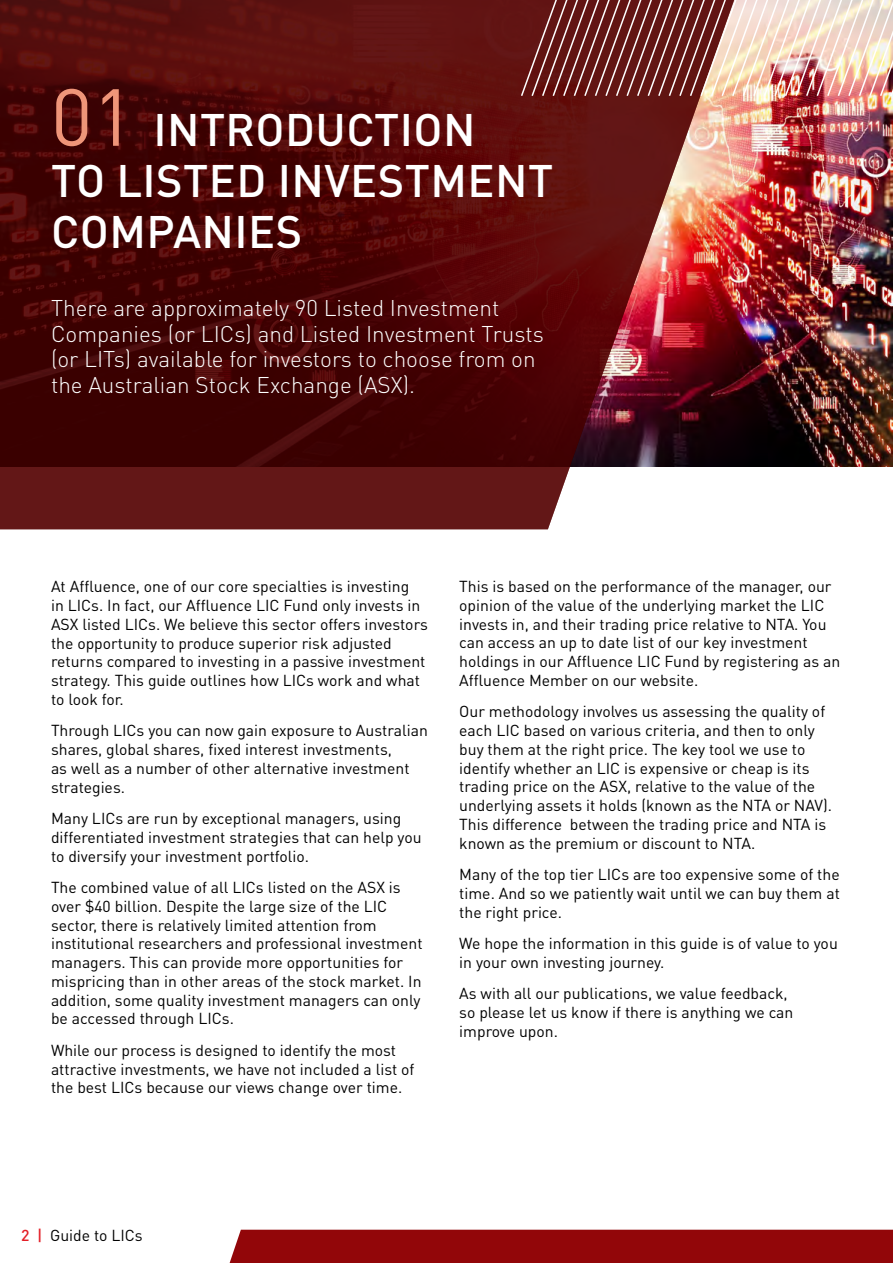
<style>
.page{position:relative;width:893px;height:1263px;background:#fff}
.page>*{position:absolute;margin:0;border:0;box-sizing:border-box;transform-origin:0 0}
.t1{font:500 45px/51px "DIN Pro";letter-spacing:.01em;color:#fff}
.t2{font:300 22.5px/25.5px "DIN Pro";color:#fff}
.t3{font:15.75px/18.8px "DIN Pro";color:#000}
.s1{font-weight:400;font-size:79.5px;color:#ef9579}
.s2{font-weight:500;color:#e31f27}
</style>
<div class="page">
<div style="left:230px;top:1230px;width:663px;height:33px;background:#920609"></div>
<img style="left:739px;top:98px;width:154px;height:369px">
<svg style="left:0;top:0;width:739px;height:529px;background:#5c1616"></svg>
<svg style="left:520px;top:0;width:373px;height:98px;background:#ae7c74"></svg>
<h1 class="t1" style="left:51px;top:102px;width:504px"><span class="s1">01</span> INTRODUCTION<br>TO LISTED INVESTMENT<br>COMPANIES</h1>
<h2 class="t2" style="left:51px;top:294px;width:494px">There are approximately 90 Listed Investment Companies (or LICs) and Listed Investment Trusts (or LITs) available for investors to choose from on the Australian Stock Exchange (ASX).</h2>
<p class="t3" style="left:51px;top:577px;width:378px">At Affluence, one of our core specialties is investing<br>in LICs. In fact, our Affluence LIC Fund only invests in ASX listed LICs. We believe this sector offers investors the opportunity to produce superior risk adjusted returns compared to investing in a passive investment strategy. This guide outlines how LICs work and what to look for.</p>
<p class="t3" style="left:51px;top:721px;width:378px">Through LICs you can now gain exposure to Australian shares, global shares, fixed interest investments,<br>as well as a number of other alternative investment strategies.</p>
<p class="t3" style="left:51px;top:808px;width:372px">Many LICs are run by exceptional managers, using differentiated investment strategies that can help you to diversify your investment portfolio.</p>
<p class="t3" style="left:51px;top:877px;width:373px">The combined value of all LICs listed on the ASX is over $40 billion. Despite the large size of the LIC sector, there is relatively limited attention from institutional researchers and professional investment managers. This can provide more opportunities for mispricing than in other areas of the stock market. In addition, some quality investment managers can only be accessed through LICs.</p>
<p class="t3" style="left:51px;top:1040px;width:365px">While our process is designed to identify the most attractive investments, we have not included a list of the best LICs because our views change over time.</p>
<p class="t3" style="left:459px;top:576px;width:382px">This is based on the performance of the manager, our opinion of the value of the underlying market the LIC invests in, and their trading price relative to NTA. You can access an up to date list of our key investment holdings in our Affluence LIC Fund by registering as an Affluence Member on our website.</p>
<p class="t3" style="left:459px;top:702px;width:374px">Our methodology involves us assessing the quality of each LIC based on various criteria, and then to only buy them at the right price. The key tool we use to identify whether an LIC is expensive or cheap is its trading price on the ASX, relative to the value of the underlying assets it holds (known as the NTA or NAV).<br>This difference between the trading price and NTA is known as the premium or discount to NTA.</p>
<p class="t3" style="left:459px;top:864px;width:382px;text-align:justify">Many of the top tier LICs are too expensive some of the time. And so we patiently wait until we can buy them at the right price.</p>
<p class="t3" style="left:459px;top:933px;width:380px">We hope the information in this guide is of value to you in your own investing journey.</p>
<p class="t3" style="left:459px;top:984px;width:336px">As with all our publications, we value feedback, so please let us know if there is anything we can improve upon.</p>
<p class="t3" style="left:21px;top:1226px;width:123px"><span class="s2">2 |</span> Guide to LICs</p>
</div>
